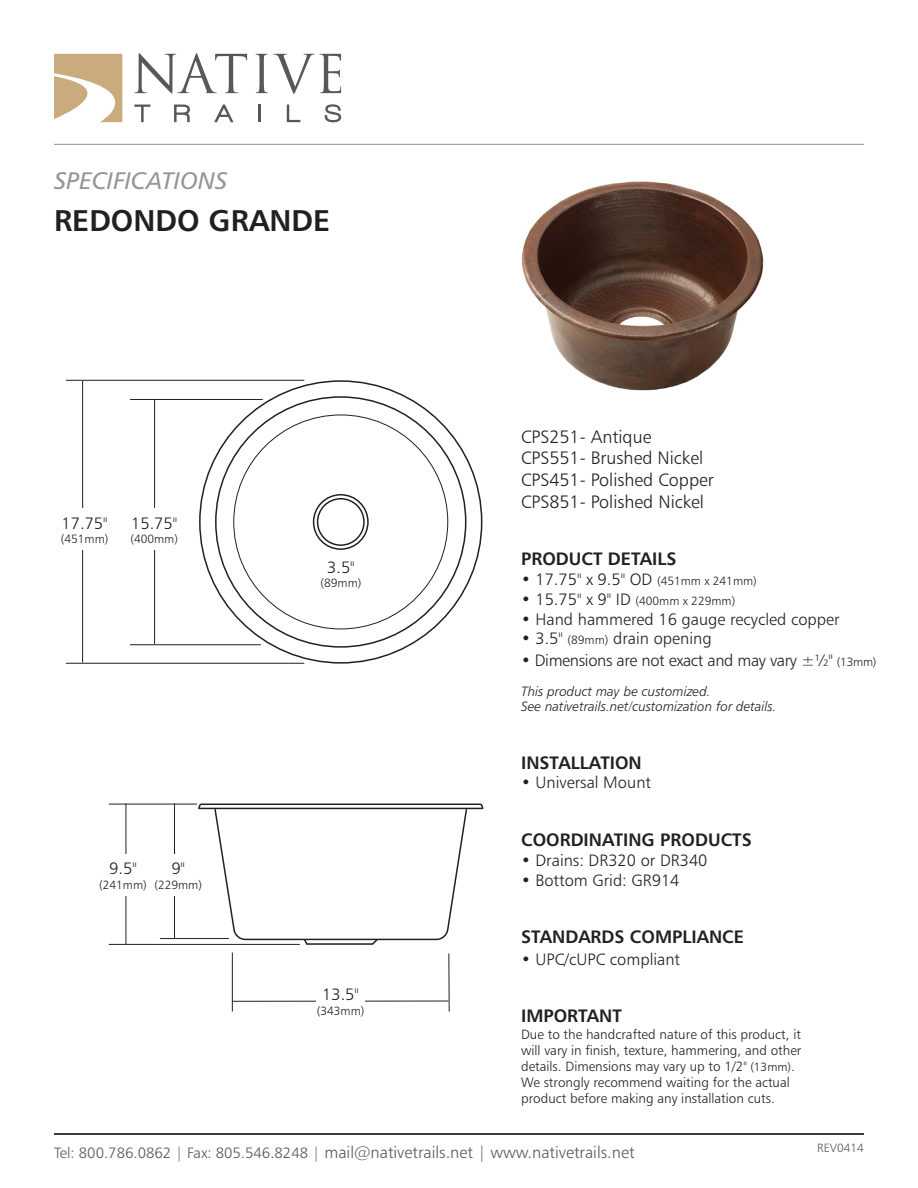
<style>
.page{position:relative;width:918px;height:1188px;background:#fff}
.page>*{position:absolute;margin:0;border:0;box-sizing:border-box;transform-origin:0 0}
.t1{font:30px "Humanist 777 BT Bold B";color:#231f20}
.t2{font:24px "Humanist 777 BT Italic B";color:#939598}
.t3{font:18px "Humanist 777 BT Light B";color:#231f20}
.t4{font:18px "Humanist 777 BT Bold B";color:#231f20}
.t5{font:16.5px "Humanist 777 BT Light B";color:#231f20}
.t6{font:16.5px "Humanist 777 BT Light B";color:#57585a}
.t7{font:16.5px "Humanist 777 BT Light B";letter-spacing:-.02em;color:#231f20}
.t8{font:13.5px "Humanist 777 BT Light B";color:#231f20}
.t9{font:13.5px "Humanist 777 BT Light Italic B";color:#231f20}
.t10{font:12px "Humanist 777 BT Light B";color:#231f20}
.t11{font:12px "Humanist 777 BT Light B";color:#57585a}
.s1{font-size:12px}
.s2{font-size:16.5px}
.s3{font-size:15px}
</style>
<div class="page">
<img style="left:521px;top:181px;width:243px;height:210px">
<hr style="left:54px;top:1134px;width:810px;height:1px;background:#231f20">
<hr style="left:54px;top:144px;width:810px;height:1px;background:#939598">
<svg style="left:256px;top:54px;width:85px;height:40px"></svg>
<svg style="left:258px;top:105px;width:2px;height:17px"></svg>
<svg style="left:287px;top:105px;width:13px;height:17px"></svg>
<svg style="left:325px;top:104px;width:16px;height:18px"></svg>
<svg style="left:54px;top:53px;width:193px;height:69px"></svg>
<hr style="left:126px;top:804px;width:1px;height:140px;background:#231f20">
<svg style="left:314px;top:495px;width:54px;height:54px"></svg>
<div style="left:313px;top:494px;width:56px;height:56px;border:2px solid #231f20;border-radius:50%"></div>
<div style="left:318px;top:499px;width:46px;height:46px;background:#fff;border-radius:50%"></div>
<div style="left:317px;top:498px;width:48px;height:48px;border:2px solid #231f20;border-radius:50%"></div>
<hr style="left:82px;top:381px;width:1px;height:282px;background:#231f20">
<hr style="left:154px;top:400px;width:1px;height:244px;background:#231f20">
<hr style="left:109px;top:944px;width:191px;height:1px;background:#231f20">
<svg style="left:213px;top:807px;width:255px;height:138px"></svg>
<hr style="left:199px;top:808px;width:284px;height:1px;background:#231f20">
<hr style="left:201px;top:804px;width:279px;height:1px;background:#231f20">
<svg style="left:198px;top:803px;width:5px;height:7px"></svg>
<svg style="left:478px;top:803px;width:6px;height:7px"></svg>
<hr style="left:174px;top:804px;width:1px;height:135px;background:#231f20">
<hr style="left:130px;top:399px;width:133px;height:1px;background:#231f20">
<hr style="left:66px;top:380px;width:238px;height:1px;background:#231f20">
<hr style="left:233px;top:1001px;width:216px;height:1px;background:#231f20">
<hr style="left:232px;top:953px;width:1px;height:59px;background:#231f20">
<hr style="left:448px;top:953px;width:2px;height:59px;background:#231f20">
<hr style="left:130px;top:644px;width:131px;height:1px;background:#231f20">
<hr style="left:66px;top:663px;width:238px;height:1px;background:#231f20">
<hr style="left:109px;top:804px;width:88px;height:1px;background:#231f20">
<hr style="left:160px;top:938px;width:69px;height:1px;background:#231f20">
<div style="left:316px;top:980px;width:49px;height:42px;background:#fff"></div>
<div style="left:154px;top:854px;width:48px;height:42px;background:#fff"></div>
<div style="left:130px;top:508px;width:48px;height:42px;background:#fff"></div>
<div style="left:99px;top:854px;width:48px;height:42px;background:#fff"></div>
<div style="left:60px;top:508px;width:49px;height:42px;background:#fff"></div>
<p class="t2" style="left:54px;top:165px;width:175px">SPECIFICATIONS</p>
<p class="t1" style="left:54px;top:201px;width:278px">REDONDO GRANDE</p>
<p class="t5" style="left:62px;top:513px;width:48px">17.75"</p>
<p class="t10" style="left:61px;top:532px;width:49px">(451mm)</p>
<p class="t5" style="left:131px;top:513px;width:48px">15.75"</p>
<p class="t10" style="left:130px;top:532px;width:49px">(400mm)</p>
<p class="t5" style="left:109px;top:858px;width:29px">9.5"</p>
<p class="t10" style="left:99px;top:877px;width:49px">(241mm)</p>
<p class="t5" style="left:171px;top:858px;width:15px">9"</p>
<p class="t10" style="left:154px;top:877px;width:49px">(229mm)</p>
<p class="t5" style="left:327px;top:557px;width:29px">3.5"</p>
<p class="t10" style="left:321px;top:575px;width:42px">(89mm)</p>
<p class="t3" style="left:521px;top:426px;width:132px">CPS251- Antique</p>
<p class="t3" style="left:521px;top:447px;width:184px">CPS551- Brushed Nickel</p>
<p class="t3" style="left:521px;top:469px;width:194px">CPS451- Polished Copper</p>
<p class="t3" style="left:521px;top:490px;width:184px">CPS851- Polished Nickel</p>
<p class="t4" style="left:521px;top:548px;width:157px">PRODUCT DETAILS</p>
<p class="t5" style="left:521px;top:569px;width:237px">• 17.75" x 9.5" OD <span class="s1">(451mm x 241mm)</span></p>
<p class="t10" style="left:521px;top:593px;width:216px"><span class="s2">• 15.75" x 9" ID</span> (400mm x 229mm)</p>
<p class="t5" style="left:521px;top:609px;width:320px">• Hand hammered 16 gauge recycled copper</p>
<p class="t5" style="left:521px;top:629px;width:192px">• 3.5" <span class="s1">(89mm)</span> drain opening</p>
<p class="t7" style="left:521px;top:650px;width:357px">• Dimensions are not exact and may vary ±½" <span class="s1">(13mm)</span></p>
<p class="t9" style="left:521px;top:683px;width:191px">This product may be customized.</p>
<p class="t9" style="left:521px;top:698px;width:257px">See nativetrails.net/customization for details.</p>
<p class="t4" style="left:521px;top:751px;width:122px">INSTALLATION</p>
<p class="t5" style="left:521px;top:773px;width:132px">• Universal Mount</p>
<p class="t4" style="left:521px;top:828px;width:232px">COORDINATING PRODUCTS</p>
<p class="t5" style="left:521px;top:850px;width:188px">• Drains: DR320 or DR340</p>
<p class="t5" style="left:521px;top:870px;width:160px">• Bottom Grid: GR914</p>
<p class="t4" style="left:521px;top:926px;width:224px">STANDARDS COMPLIANCE</p>
<p class="t5" style="left:521px;top:949px;width:161px">• UPC/cUPC compliant</p>
<p class="t5" style="left:322px;top:984px;width:38px">13.5"</p>
<p class="t10" style="left:317px;top:1003px;width:49px">(343mm)</p>
<p class="t4" style="left:521px;top:1005px;width:102px">IMPORTANT</p>
<p class="t8" style="left:521px;top:1026px;width:281px">Due to the handcrafted nature of this product, it</p>
<p class="t8" style="left:521px;top:1042px;width:282px">will vary in finish, texture, hammering, and other</p>
<p class="t8" style="left:521px;top:1058px;width:275px">details. Dimensions may vary up to 1/2" <span class="s1">(13mm)</span>.</p>
<p class="t8" style="left:521px;top:1074px;width:270px">We strongly recommend waiting for the actual</p>
<p class="t8" style="left:521px;top:1090px;width:255px">product before making any installation cuts.</p>
<p class="t6" style="left:54px;top:1143px;width:582px"><span class="s3">Tel: 800.786.0862 | Fax: 805.546.8248 |</span> mail@nativetrails.net | www.nativetrails.net</p>
<p class="t11" style="left:817px;top:1140px;width:48px">REV0414</p>
</div>
